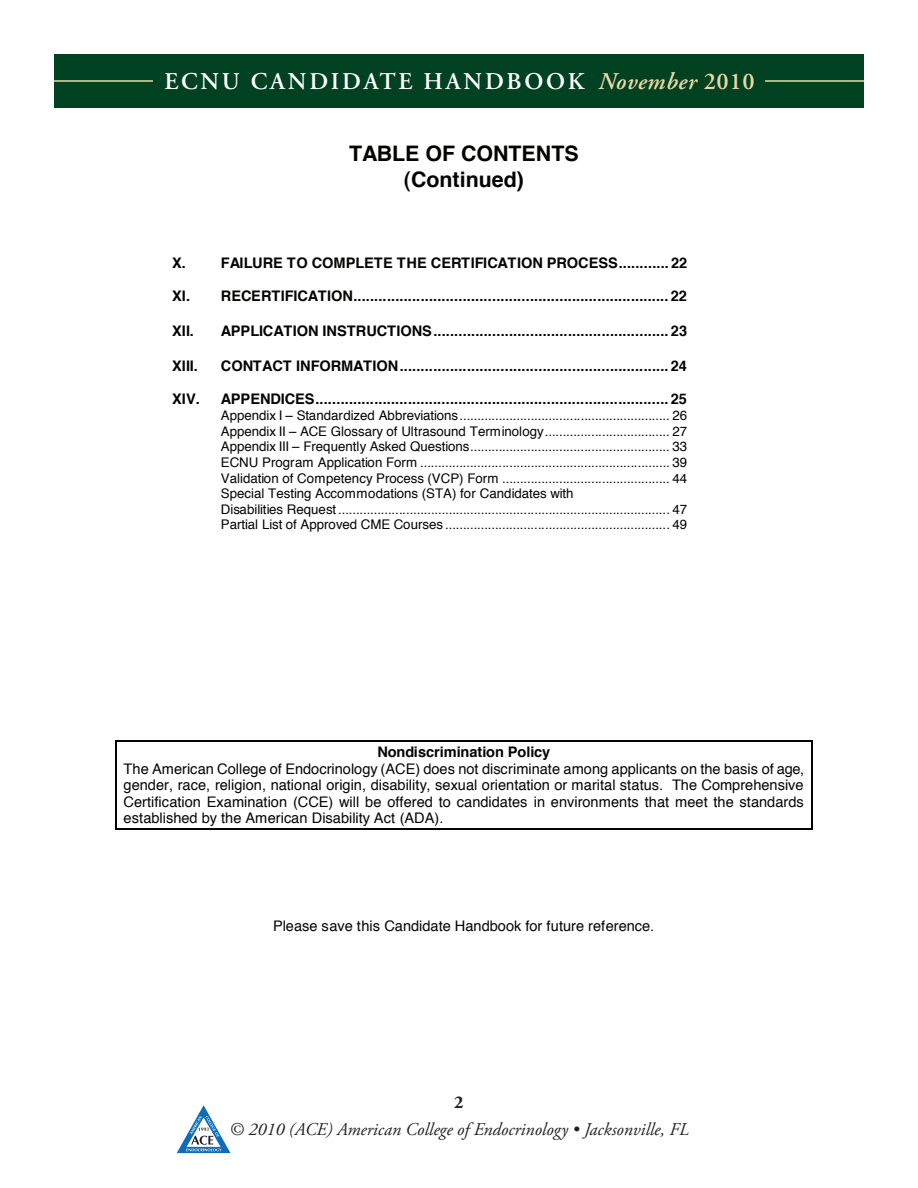
<style>
.page{position:relative;width:918px;height:1188px;background:#fff}
.page>*{position:absolute;margin:0;border:0;box-sizing:border-box;transform-origin:0 0}
.t1{font:600 24px "Adobe Garamond Pro";letter-spacing:.115em;color:#fff}
.t2{font:700 21.45px/26px "Helvetica";color:#040503;text-align:center}
.t3{font:italic 18px "Adobe Garamond Pro";color:#231f20}
.t4{font:700 18px "Adobe Garamond Pro";color:#231f20}
.t5{font:700 14.55px "Helvetica";color:#040503}
.t6{font:14.55px/16.5px "Helvetica";color:#040503;text-align:justify}
.t7{font:13.35px/15.6px "Helvetica";color:#040503}
.s1{font-style:italic;color:#eed7a7}
.s2{color:#eed7a7}
</style>
<div class="page">
<div style="left:55px;top:54px;width:809px;height:54px;background:#004122"></div>
<hr style="left:54px;top:80px;width:99px;height:2px;background:#eed7a7">
<hr style="left:765px;top:80px;width:99px;height:2px;background:#eed7a7">
<svg style="left:177px;top:1105px;width:54px;height:48px"></svg>
<hr style="left:117px;top:740px;width:694px;height:2px;background:#040503">
<hr style="left:117px;top:828px;width:694px;height:1px;background:#040503">
<svg style="left:115px;top:740px;width:2px;height:89px"></svg>
<svg style="left:811px;top:740px;width:1px;height:89px"></svg>
<h1 class="t1" style="left:164px;top:68px;width:592px">ECNU CANDIDATE HANDBOOK <span class="s1">November</span> <span class="s2">2010</span></h1>
<h2 class="t2" style="left:349px;top:141px;width:231px">TABLE OF CONTENTS (Continued)</h2>
<p class="t5" style="left:172px;top:251px;width:517px">X. FAILURE TO COMPLETE THE CERTIFICATION PROCESS............ 22</p>
<p class="t5" style="left:172px;top:284px;width:516px">XI. RECERTIFICATION........................................................................... 22</p>
<p class="t5" style="left:172px;top:319px;width:23px">XII.</p>
<p class="t5" style="left:221px;top:319px;width:468px">APPLICATION INSTRUCTIONS........................................................ 23</p>
<p class="t5" style="left:172px;top:354px;width:27px">XIII.</p>
<p class="t5" style="left:221px;top:354px;width:468px">CONTACT INFORMATION................................................................ 24</p>
<p class="t5" style="left:172px;top:387px;width:29px">XIV.</p>
<p class="t5" style="left:221px;top:387px;width:468px">APPENDICES.................................................................................... 25</p>
<p class="t7" style="left:221px;top:408px;width:468px">Appendix I – Standardized Abbreviations........................................................... 26<br>Appendix II – ACE Glossary of Ultrasound Terminology................................... 27<br>Appendix III – Frequently Asked Questions........................................................ 33<br>ECNU Program Application Form ...................................................................... 39<br>Validation of Competency Process (VCP) Form ............................................... 44<br>Special Testing Accommodations (STA) for Candidates with<br>Disabilities Request............................................................................................. 47<br>Partial List of Approved CME Courses ............................................................... 49</p>
<p class="t5" style="left:377px;top:740px;width:175px">Nondiscrimination Policy</p>
<p class="t6" style="left:124px;top:761px;width:682px">The American College of Endocrinology (ACE) does not discriminate among applicants on the basis of age, gender, race, religion, national origin, disability, sexual orientation or marital status. The Comprehensive Certification Examination (CCE) will be offered to candidates in environments that meet the standards established by the American Disability Act (ADA).</p>
<p class="t6" style="left:273px;top:918px;width:383px">Please save this Candidate Handbook for future reference.</p>
<h3 class="t4" style="left:454px;top:1092px;width:11px">2</h3>
<h3 class="t3" style="left:229px;top:1119px;width:461px">© 2010 (ACE) American College of Endocrinology • Jacksonville, FL</h3>
</div>
